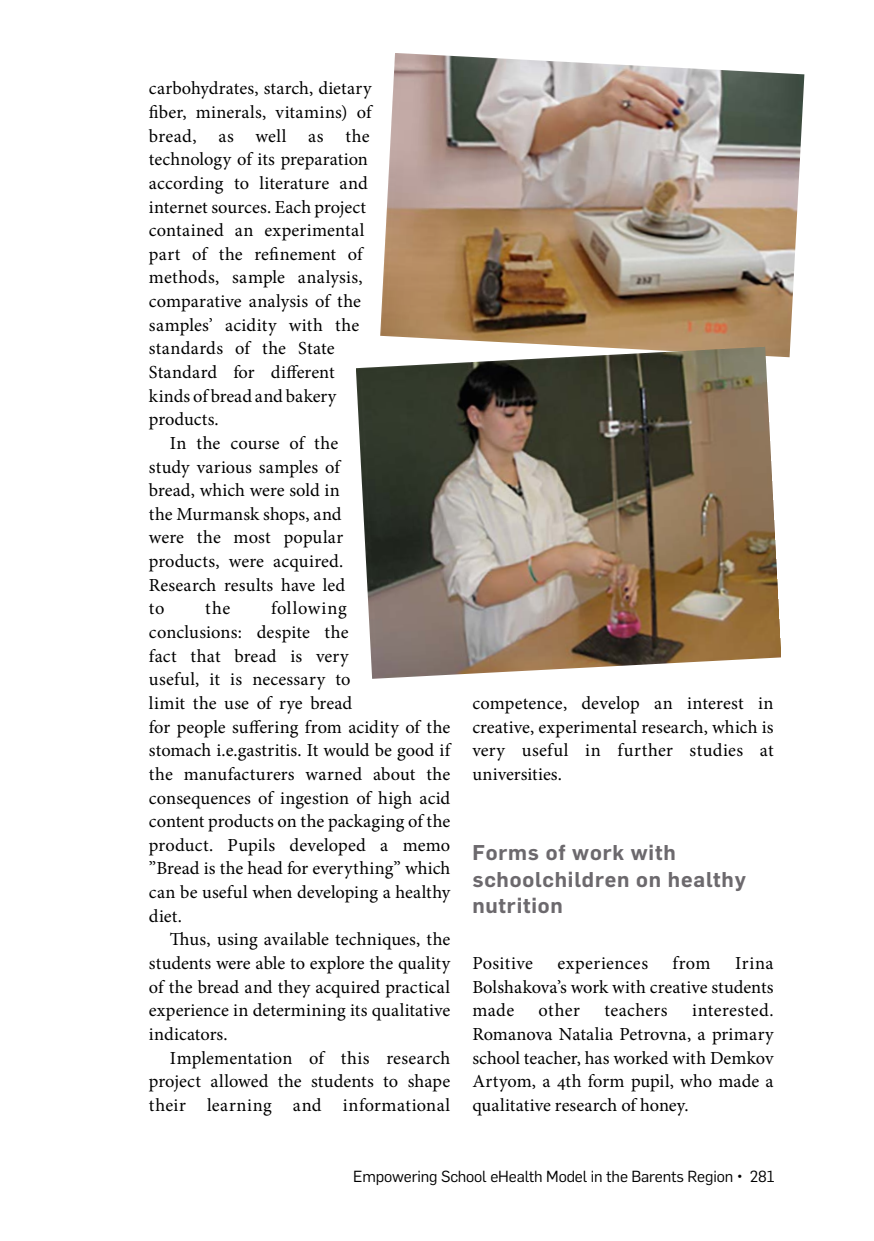
<style>
.page{position:relative;width:874px;height:1241px;background:#fff}
.page>*{position:absolute;margin:0;border:0;box-sizing:border-box;transform-origin:0 0}
.Otsikko_2{font:600 21px/26.2px "Flama";letter-spacing:.04em;color:#6c696d}
.Leipis{font:18.38px/23.6px "Minion Pro";letter-spacing:.005em;color:#000}
.Leipis_eka{font:18.38px/23.6px "Minion Pro";letter-spacing:.01em;color:#000;text-align:justify}
.t1{font:15.75px "Flama";letter-spacing:-.01em;color:#000}
</style>
<div class="page">
<img style="left:380px;top:53px;width:424px;height:304px">
<img style="left:356px;top:346px;width:425px;height:332px">
<p class="Leipis" style="left:149px;top:77px;width:224px">carbohydrates, starch, dietary fiber, minerals, vitamins) of bread, as well as the technology of its preparation according to literature and internet sources. Each project contained an experimental part of the refinement of methods, sample analysis, comparative analysis of the samples’ acidity with the standards of the State<br>Standard for different kinds of bread and bakery products.</p>
<p class="Leipis" style="left:149px;top:431px;width:198px;text-indent:21px">In the course of the study various samples of bread, which were sold in the Murmansk shops, and were the most popular products, were acquired.<br>Research results have led to</p>
<p class="Leipis" style="left:149px;top:596px;width:303px;text-indent:122px">following<br>conclusions: despite the<br>fact that bread is very<br>useful, it is necessary to<br>limit the use of rye bread<br>for people suffering from acidity of the stomach i.e.gastritis. It would be good if the manufacturers warned about the consequences of ingestion of high acid content products on the packaging of the product. Pupils developed a memo ”Bread is the head for everything” which can be useful when developing a healthy diet.</p>
<p class="Leipis" style="left:149px;top:927px;width:303px;text-align:justify;text-indent:21px">Thus, using available techniques, the students were able to explore the quality of the bread and they acquired practical experience in determining its qualitative indicators.</p>
<p class="Leipis" style="left:149px;top:1045px;width:303px;text-align:justify;text-indent:21px">Implementation of this research project allowed the students to shape their learning and informational</p>
<p class="Leipis" style="left:205px;top:596px;width:27px">the</p>
<p class="Leipis" style="left:472px;top:691px;width:302px;text-align:justify">competence, develop an interest in creative, experimental research, which is very useful in further studies at universities.</p>
<p class="Otsikko_2" style="left:472px;top:838px;width:275px">Forms of work with schoolchildren on healthy nutrition</p>
<p class="Leipis_eka" style="left:472px;top:951px;width:62px">Positive</p>
<p class="Leipis_eka" style="left:557px;top:951px;width:92px">experiences</p>
<p class="Leipis_eka" style="left:672px;top:951px;width:40px">from</p>
<p class="Leipis_eka" style="left:472px;top:951px;width:302px;text-indent:262px">Irina Bolshakova’s work with creative students made</p>
<p class="Leipis_eka" style="left:472px;top:998px;width:303px;text-indent:220px">interested.<br>Romanova Natalia Petrovna, a primary school teacher, has worked with Demkov Artyom, a 4th form pupil, who made a qualitative research of honey.</p>
<p class="Leipis_eka" style="left:538px;top:998px;width:43px">other</p>
<p class="Leipis_eka" style="left:604px;top:998px;width:65px">teachers</p>
<p class="t1" style="left:353px;top:1165px;width:422px">Empowering School eHealth Model in the Barents Region • 281</p>
</div>
